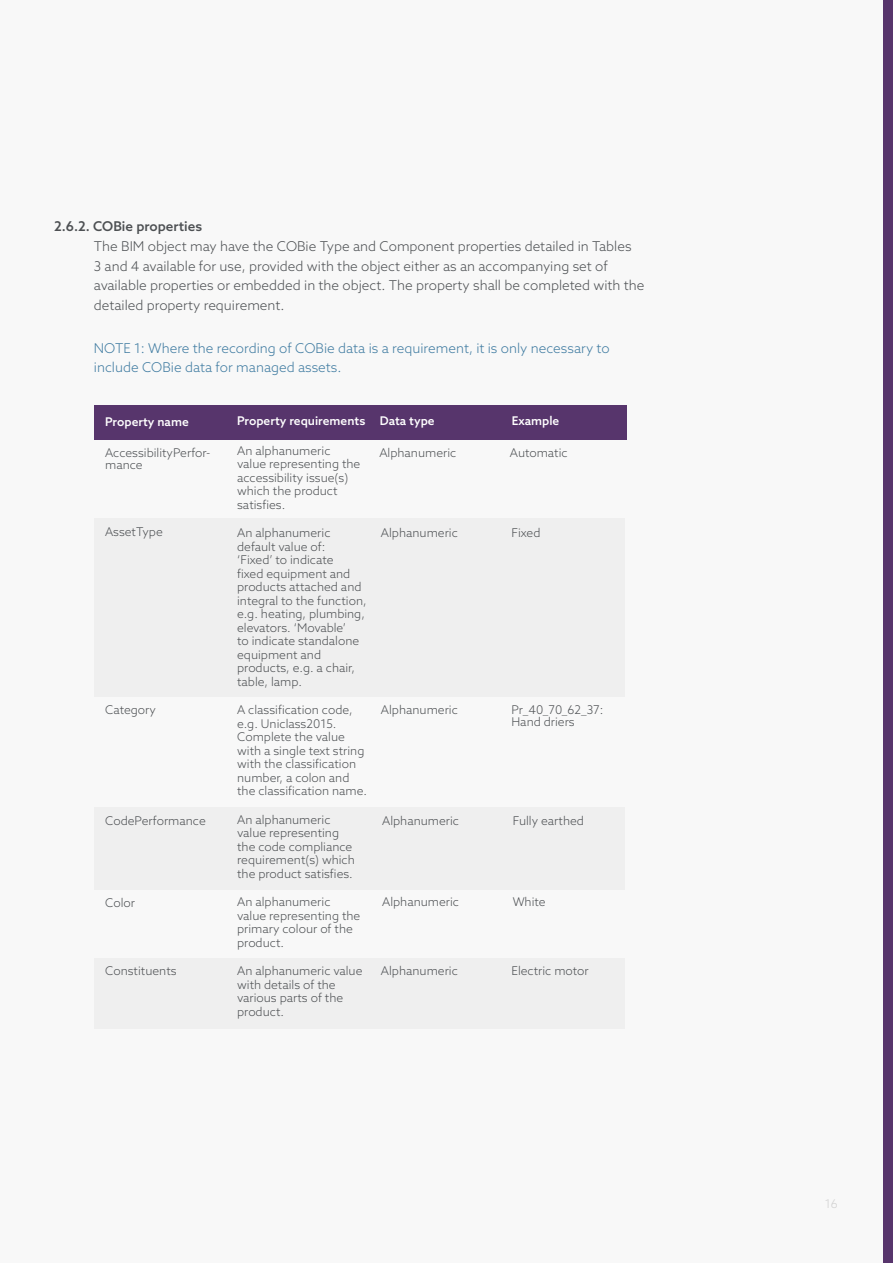
<style>
.page{position:relative;width:893px;height:1263px;background:#fff}
.page>*{position:absolute;margin:0;border:0;box-sizing:border-box;transform-origin:0 0}
.t1{font:300 13.5px/19.5px "Azo Sans";color:#4d5053}
.t2{font:300 13.5px/19.5px "Azo Sans";color:#3f7ba1}
.t3{font:500 13.5px "Azo Sans";color:#4d5053}
.t4{font:300 12px/13.5px "Azo Sans";color:#4d5053}
.t5{font:500 12px "Azo Sans";color:#fff}
.t6{font:300 12px "Azo Sans";color:#d1d1d1}
</style>
<div class="page">
<div style="left:882px;top:0;width:11px;height:1263px;background:#57356c"></div>
<div style="left:0;top:0;width:882px;height:1263px;background:#f8f8f8"></div>
<hr style="left:892px;top:0;width:1px;height:1263px;background:#f8f8f8">
<div style="left:94px;top:518px;width:531px;height:178px;background:#efefef"></div>
<div style="left:94px;top:807px;width:531px;height:83px;background:#efefef"></div>
<div style="left:94px;top:958px;width:531px;height:71px;background:#efefef"></div>
<div style="left:94px;top:405px;width:533px;height:34px;background:#57356c"></div>
<p class="t3" style="left:54px;top:217px;width:150px">2.6.2. COBie properties</p>
<p class="t1" style="left:94px;top:236px;width:552px">The BIM object may have the COBie Type and Component properties detailed in Tables<br>3 and 4 available for use, provided with the object either as an accompanying set of available properties or embedded in the object. The property shall be completed with the detailed property requirement.</p>
<p class="t2" style="left:94px;top:338px;width:517px">NOTE 1: Where the recording of COBie data is a requirement, it is only necessary to include COBie data for managed assets.</p>
<p class="t5" style="left:105px;top:413px;width:85px">Property name</p>
<p class="t5" style="left:237px;top:412px;width:199px">Property requirements Data type</p>
<p class="t5" style="left:512px;top:412px;width:49px">Example</p>
<p class="t4" style="left:237px;top:444px;width:125px">An alphanumeric value representing the accessibility issue(s) which the product satisfies.</p>
<p class="t4" style="left:237px;top:526px;width:131px">An alphanumeric default value of:<br>‘Fixed’ to indicate<br>fixed equipment and products attached and integral to the function, e.g. heating, plumbing, elevators. ‘Movable’<br>to indicate standalone equipment and products, e.g. a chair, table, lamp.</p>
<p class="t4" style="left:237px;top:703px;width:131px">A classification code, e.g. Uniclass2015.<br>Complete the value with a single text string with the classification number, a colon and the classification name.</p>
<p class="t4" style="left:237px;top:813px;width:119px">An alphanumeric value representing the code compliance requirement(s) which the product satisfies.</p>
<p class="t4" style="left:237px;top:895px;width:125px">An alphanumeric value representing the primary colour of the product.</p>
<p class="t4" style="left:237px;top:964px;width:127px">An alphanumeric value with details of the various parts of the product.</p>
<p class="t4" style="left:105px;top:446px;width:107px;line-height:12px">AccessibilityPerfor&shy;mance</p>
<p class="t4" style="left:379px;top:446px;width:78px">Alphanumeric</p>
<p class="t4" style="left:510px;top:446px;width:59px">Automatic</p>
<p class="t4" style="left:105px;top:525px;width:59px">AssetType</p>
<p class="t4" style="left:381px;top:526px;width:78px">Alphanumeric</p>
<p class="t4" style="left:511px;top:526px;width:31px">Fixed</p>
<p class="t4" style="left:105px;top:703px;width:52px">Category</p>
<p class="t4" style="left:381px;top:703px;width:78px">Alphanumeric</p>
<p class="t4" style="left:511px;top:703px;width:93px;line-height:12px">Pr_40_70_62_37:<br>Hand driers</p>
<p class="t4" style="left:105px;top:813px;width:102px">CodePerformance</p>
<p class="t4" style="left:382px;top:813px;width:78px">Alphanumeric</p>
<p class="t4" style="left:513px;top:813px;width:73px">Fully earthed</p>
<p class="t4" style="left:105px;top:896px;width:31px">Color</p>
<p class="t4" style="left:382px;top:894px;width:78px">Alphanumeric</p>
<p class="t4" style="left:513px;top:894px;width:34px">White</p>
<p class="t4" style="left:105px;top:964px;width:73px">Constituents</p>
<p class="t4" style="left:381px;top:964px;width:78px">Alphanumeric</p>
<p class="t4" style="left:511px;top:964px;width:79px">Electric motor</p>
<p class="t6" style="left:825px;top:1196px;width:14px">16</p>
</div>
